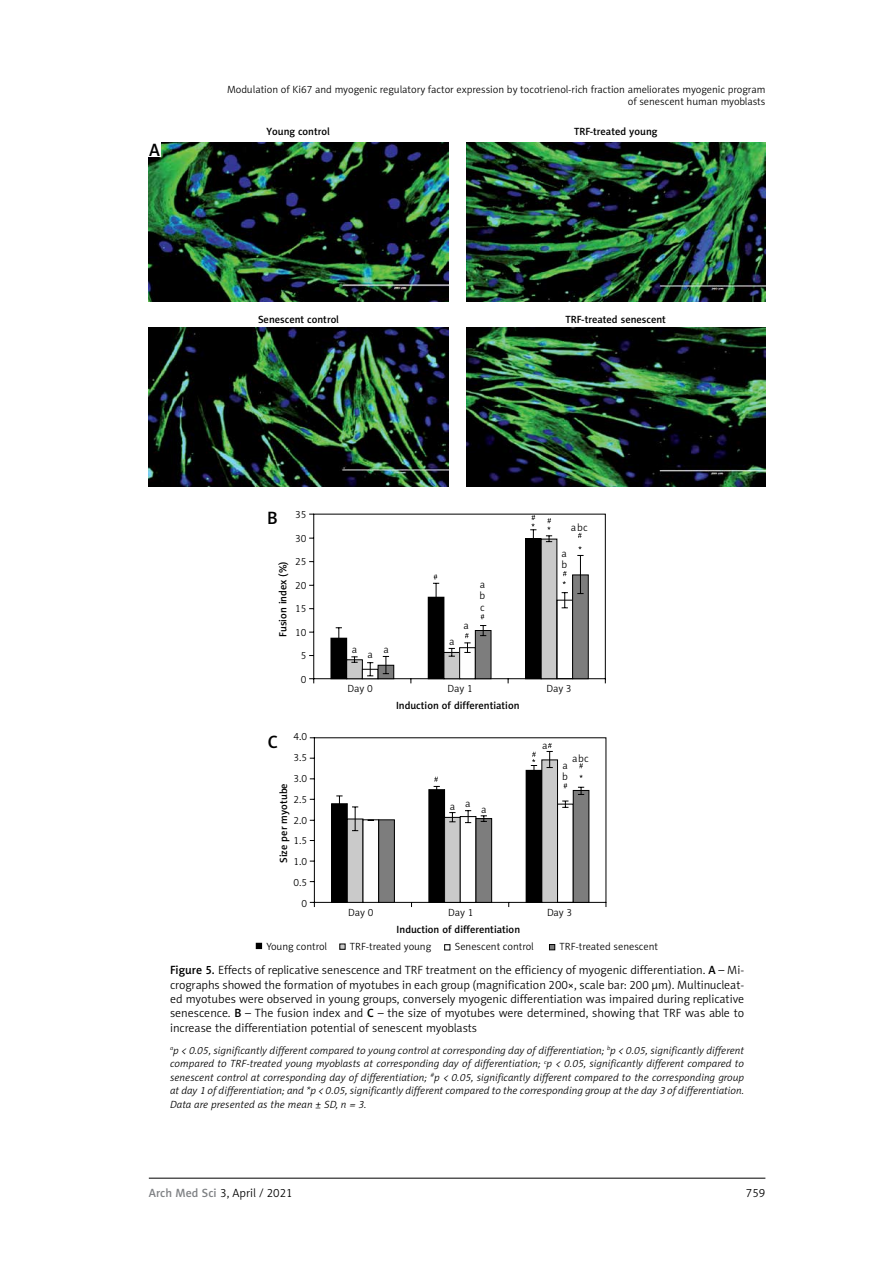
<style>
.page{position:relative;width:893px;height:1263px;background:#fff}
.page>*{position:absolute;margin:0;border:0;box-sizing:border-box;transform-origin:0 0}
.t1{font:18px "Naomi Sans EFN Medium";color:#000}
.t2{font:12px/14.4px "Naomi Sans EFN Light";color:#000;text-align:justify}
.t3{font:italic 10.5px/13.5px "Naomi Sans EFN Light";letter-spacing:.01em;color:#000;text-align:justify}
.t4{font:10.5px/20.9px "Naomi Sans EFN Light";color:#000;text-align:right}
.t5{font:10.5px "Naomi Sans EFN Medium";color:#000}
.s1{font-family:"Naomi Sans EFN Medium"}
.s2{font-family:"Naomi Sans EFN Medium";color:#808285}
</style>
<div class="page">
<hr style="left:149px;top:1178px;width:616px;height:1px;background:#000">
<img style="left:149px;top:142px;width:299px;height:160px">
<img style="left:149px;top:327px;width:299px;height:160px">
<img style="left:466px;top:142px;width:299px;height:160px">
<img style="left:466px;top:327px;width:299px;height:160px">
<div style="left:148px;top:142px;width:13px;height:14px;background:#fff"></div>
<svg style="left:309px;top:513px;width:297px;height:171px"></svg>
<div style="left:331px;top:638px;width:16px;height:41px;background:#000"></div>
<svg style="left:335px;top:515px;width:254px;height:164px"></svg>
<svg style="left:309px;top:737px;width:298px;height:170px"></svg>
<div style="left:332px;top:804px;width:15px;height:98px;background:#000"></div>
<div style="left:331px;top:803px;width:17px;height:100px;border:1px solid #000"></div>
<svg style="left:336px;top:743px;width:254px;height:160px"></svg>
<svg style="left:256px;top:943px;width:6px;height:6px"></svg>
<svg style="left:339px;top:944px;width:6px;height:5px"></svg>
<svg style="left:444px;top:944px;width:6px;height:6px"></svg>
<svg style="left:549px;top:944px;width:6px;height:6px"></svg>
<p class="t4" style="left:227px;top:83px;width:540px;line-height:12.6px">Modulation of Ki67 and myogenic regulatory factor expression by tocotrienol-rich fraction ameliorates myogenic program of senescent human myoblasts</p>
<h1 class="t1" style="left:149px;top:139px;width:12px">A</h1>
<p class="t5" style="left:266px;top:125px;width:65px">Young control</p>
<p class="t5" style="left:258px;top:313px;width:82px">Senescent control</p>
<p class="t5" style="left:574px;top:125px;width:85px">TRF-treated young</p>
<p class="t5" style="left:566px;top:313px;width:102px">TRF-treated senescent</p>
<p class="t4" style="left:295px;top:504px;width:13px">35</p>
<p class="t4" style="left:295px;top:528px;width:13px">30</p>
<p class="t4" style="left:295px;top:551px;width:13px">25</p>
<p class="t4" style="left:295px;top:575px;width:13px">20</p>
<p class="t4" style="left:295px;top:598px;width:13px">15</p>
<p class="t4" style="left:295px;top:622px;width:13px">10</p>
<p class="t4" style="left:301px;top:645px;width:7px">5</p>
<p class="t4" style="left:301px;top:669px;width:7px">0</p>
<h1 class="t1" style="left:267px;top:508px;width:12px">B</h1>
<p class="t5" style="left:277px;top:637px;width:77px;rotate:-90deg">Fusion index (%)</p>
<p class="t4" style="left:294px;top:726px;width:15px">4.0<br>3.5<br>3.0<br>2.5<br>2.0<br>1.5<br>1.0<br>0.5<br>0</p>
<h1 class="t1" style="left:268px;top:731px;width:12px">C</h1>
<p class="t5" style="left:277px;top:863px;width:81px;rotate:-90deg">Size per myotube</p>
<p class="t4" style="left:571px;top:517px;width:18px">abc</p>
<p class="t4" style="left:562px;top:543px;width:7px">a</p>
<p class="t4" style="left:352px;top:639px;width:7px">a</p>
<p class="t4" style="left:384px;top:639px;width:7px">a</p>
<p class="t4" style="left:367px;top:644px;width:7px">a</p>
<p class="t4" style="left:449px;top:631px;width:7px">a</p>
<p class="t4" style="left:464px;top:615px;width:7px">a</p>
<p class="t4" style="left:480px;top:574px;width:7px">a</p>
<p class="t4" style="left:480px;top:585px;width:7px">b</p>
<p class="t4" style="left:480px;top:596px;width:6px">c</p>
<p class="t4" style="left:561px;top:554px;width:7px">b</p>
<p class="t4" style="left:348px;top:678px;width:27px">Day 0</p>
<p class="t4" style="left:448px;top:678px;width:27px">Day 1</p>
<p class="t4" style="left:546px;top:678px;width:27px">Day 3</p>
<p class="t5" style="left:396px;top:699px;width:125px">Induction of differentiation</p>
<p class="t4" style="left:450px;top:794px;width:22px">a a</p>
<p class="t4" style="left:481px;top:799px;width:7px">a</p>
<p class="t4" style="left:542px;top:734px;width:7px">a</p>
<p class="t4" style="left:572px;top:748px;width:18px">abc</p>
<p class="t4" style="left:562px;top:755px;width:7px">a</p>
<p class="t4" style="left:562px;top:766px;width:7px">b</p>
<p class="t4" style="left:348px;top:902px;width:27px">Day 0</p>
<p class="t4" style="left:448px;top:902px;width:27px">Day 1</p>
<p class="t4" style="left:547px;top:902px;width:27px">Day 3</p>
<p class="t5" style="left:397px;top:923px;width:125px">Induction of differentiation</p>
<p class="t4" style="left:266px;top:936px;width:62px">Young control</p>
<p class="t4" style="left:350px;top:936px;width:83px">TRF-treated young</p>
<p class="t4" style="left:455px;top:936px;width:80px">Senescent control</p>
<p class="t4" style="left:560px;top:936px;width:100px">TRF-treated senescent</p>
<p class="t2" style="left:170px;top:963px;width:576px"><span class="s1">Figure 5.</span> Effects of replicative senescence and TRF treatment on the efficiency of myogenic differentiation. <span class="s1">A</span> – Mi&shy;crographs showed the formation of myotubes in each group (magnification 200×, scale bar: 200 µm). Multinucleat&shy;ed myotubes were observed in young groups, conversely myogenic differentiation was impaired during replicative senescence. <span class="s1">B</span> – The fusion index and <span class="s1">C</span> – the size of myotubes were determined, showing that TRF was able to increase the differentiation potential of senescent myoblasts</p>
<p class="t3" style="left:170px;top:1044px;width:576px"><sup>a</sup>p &lt; 0.05, significantly different compared to young control at corresponding day of differentiation; <sup>b</sup>p &lt; 0.05, significantly different compared to TRF-treated young myoblasts at corresponding day of differentiation; <sup>c</sup>p &lt; 0.05, significantly different compared to senescent control at corresponding day of differentiation; <sup>#</sup>p &lt; 0.05, significantly different compared to the corresponding group at day 1 of differentiation; and *p &lt; 0.05, significantly different compared to the corresponding group at the day 3 of differentiation.<br>Data are presented as the mean ± SD, n = 3.</p>
<p class="t2" style="left:149px;top:1186px;width:145px"><span class="s2">Arch Med Sci</span> 3, April / 2021</p>
<p class="t2" style="left:746px;top:1186px;width:21px">759</p>
</div>
